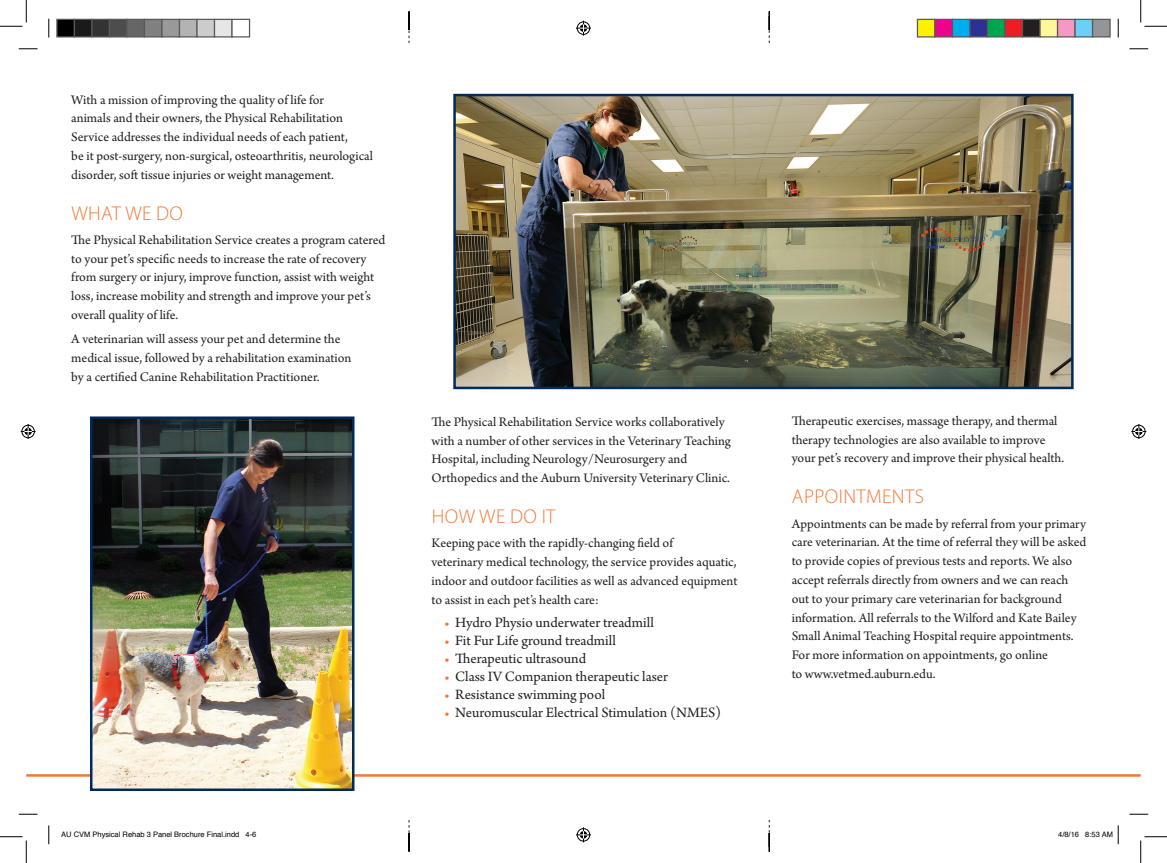
<style>
.page{position:relative;width:1167px;height:863px;background:#fff}
.page>*{position:absolute;margin:0;border:0;box-sizing:border-box;transform-origin:0 0}
.t1{font:300 20px "Myriad Pro";letter-spacing:.02em;color:#f37736}
.t2{font:15px "Arno Pro";color:#231f20}
.t3{font:13.75px/18.8px "Arno Pro";color:#231f20}
.t4{font:7.5px "Helvetica";color:#000}
.s1{color:#00295c}
.s2{color:#f37736}
</style>
<div class="page">
<hr style="left:26px;top:774px;width:1114px;height:2px;background:#f37736">
<img style="left:456px;top:97px;width:614px;height:289px">
<div style="left:453px;top:94px;width:620px;height:295px;border:2px solid #00295c"></div>
<img style="left:93px;top:419px;width:258px;height:369px">
<div style="left:90px;top:416px;width:264px;height:375px;border:2px solid #00295c"></div>
<svg style="left:19px;top:48px;width:19px;height:2px"></svg>
<svg style="left:1129px;top:48px;width:19px;height:2px"></svg>
<svg style="left:19px;top:813px;width:19px;height:2px"></svg>
<svg style="left:1129px;top:813px;width:19px;height:2px"></svg>
<svg style="left:48px;top:19px;width:2px;height:19px"></svg>
<svg style="left:48px;top:825px;width:2px;height:19px"></svg>
<svg style="left:1117px;top:19px;width:1px;height:19px"></svg>
<svg style="left:0;top:0;width:27px;height:27px"></svg>
<svg style="left:0;top:836px;width:27px;height:26px"></svg>
<svg style="left:1140px;top:0;width:26px;height:27px"></svg>
<svg style="left:1140px;top:836px;width:26px;height:26px"></svg>
<svg style="left:576px;top:21px;width:15px;height:15px"></svg>
<svg style="left:576px;top:827px;width:15px;height:15px"></svg>
<svg style="left:21px;top:424px;width:15px;height:15px"></svg>
<svg style="left:1131px;top:424px;width:15px;height:15px"></svg>
<div style="left:57px;top:19px;width:17px;height:18px;background:#000"></div>
<div style="left:56px;top:19px;width:19px;height:19px;border:1px solid #595959"></div>
<div style="left:74px;top:19px;width:18px;height:18px;background:#1a1a1a"></div>
<div style="left:74px;top:19px;width:18px;height:19px;border:1px solid #595959"></div>
<div style="left:92px;top:19px;width:17px;height:18px;background:#333"></div>
<div style="left:91px;top:19px;width:19px;height:19px;border:1px solid #595959"></div>
<div style="left:109px;top:19px;width:18px;height:18px;background:#4d4d4d"></div>
<div style="left:109px;top:19px;width:19px;height:19px;border:1px solid #595959"></div>
<div style="left:127px;top:19px;width:17px;height:18px;background:#666"></div>
<div style="left:126px;top:19px;width:19px;height:19px;border:1px solid #595959"></div>
<div style="left:144px;top:19px;width:18px;height:18px;background:#808080"></div>
<div style="left:144px;top:19px;width:18px;height:19px;border:1px solid #595959"></div>
<div style="left:162px;top:19px;width:17px;height:18px;background:#999"></div>
<div style="left:161px;top:19px;width:19px;height:19px;border:1px solid #595959"></div>
<div style="left:179px;top:19px;width:18px;height:18px;background:#b3b3b3"></div>
<div style="left:179px;top:19px;width:19px;height:19px;border:1px solid #595959"></div>
<div style="left:197px;top:19px;width:17px;height:18px;background:#ccc"></div>
<div style="left:196px;top:19px;width:19px;height:19px;border:1px solid #595959"></div>
<div style="left:214px;top:19px;width:18px;height:18px;background:#e6e6e6"></div>
<div style="left:214px;top:19px;width:18px;height:19px;border:1px solid #595959"></div>
<div style="left:231px;top:19px;width:19px;height:19px;border:1px solid #595959"></div>
<div style="left:917px;top:19px;width:17px;height:18px;background:#fff101"></div>
<div style="left:916px;top:19px;width:19px;height:19px;border:1px solid #595959"></div>
<div style="left:934px;top:19px;width:18px;height:18px;background:#ed028c"></div>
<div style="left:934px;top:19px;width:18px;height:19px;border:1px solid #595959"></div>
<div style="left:952px;top:19px;width:17px;height:18px;background:#00aeef"></div>
<div style="left:951px;top:19px;width:19px;height:19px;border:1px solid #595959"></div>
<div style="left:969px;top:19px;width:18px;height:18px;background:#2e3092"></div>
<div style="left:969px;top:19px;width:19px;height:19px;border:1px solid #595959"></div>
<div style="left:987px;top:19px;width:17px;height:18px;background:#00a54f"></div>
<div style="left:986px;top:19px;width:19px;height:19px;border:1px solid #595959"></div>
<div style="left:1004px;top:19px;width:18px;height:18px;background:#ee1d23"></div>
<div style="left:1004px;top:19px;width:18px;height:19px;border:1px solid #595959"></div>
<div style="left:1022px;top:19px;width:17px;height:18px;background:#231f20"></div>
<div style="left:1021px;top:19px;width:19px;height:19px;border:1px solid #595959"></div>
<div style="left:1039px;top:19px;width:18px;height:18px;background:#fff79a"></div>
<div style="left:1039px;top:19px;width:19px;height:19px;border:1px solid #595959"></div>
<div style="left:1057px;top:19px;width:17px;height:18px;background:#f499c2"></div>
<div style="left:1056px;top:19px;width:19px;height:19px;border:1px solid #595959"></div>
<div style="left:1074px;top:19px;width:18px;height:18px;background:#6bcff6"></div>
<div style="left:1074px;top:19px;width:18px;height:19px;border:1px solid #595959"></div>
<div style="left:1092px;top:19px;width:17px;height:18px;background:#939598"></div>
<div style="left:1091px;top:19px;width:19px;height:19px;border:1px solid #595959"></div>
<svg style="left:1117px;top:825px;width:1px;height:19px"></svg>
<svg style="left:408px;top:11px;width:2px;height:32px"></svg>
<svg style="left:408px;top:820px;width:2px;height:31px"></svg>
<svg style="left:768px;top:11px;width:2px;height:32px"></svg>
<svg style="left:768px;top:820px;width:2px;height:31px"></svg>
<p class="t3" style="left:71px;top:91px;width:303px">With a mission of improving the quality of life for<br>animals and their owners, the Physical Rehabilitation Service addresses the individual needs of each patient,<br>be it post-surgery, non-surgical, osteoarthritis, neurological disorder, soft tissue injuries or weight management<span class="s1">.</span></p>
<h1 class="t1" style="left:71px;top:201px;width:113px">WHAT WE DO</h1>
<p class="t3" style="left:71px;top:231px;width:315px">The Physical Rehabilitation Service creates a program catered to your pet’s specific needs to increase the rate of recovery from surgery or injury, improve function, assist with weight loss, increase mobility and strength and improve your pet’s overall quality of life.</p>
<p class="t3" style="left:71px;top:330px;width:282px">A veterinarian will assess your pet and determine the medical issue, followed by a rehabilitation examination by a certified Canine Rehabilitation Practitioner.</p>
<p class="t3" style="left:431px;top:413px;width:301px">The Physical Rehabilitation Service works collaboratively with a number of other services in the Veterinary Teaching Hospital, including Neurology/Neurosurgery and Orthopedics and the Auburn University Veterinary Clinic.</p>
<h1 class="t1" style="left:431px;top:504px;width:125px">HOW WE DO IT</h1>
<p class="t3" style="left:431px;top:534px;width:307px">Keeping pace with the rapidly-changing field of<br>veterinary medical technology, the service provides aquatic, indoor and outdoor facilities as well as advanced equipment to assist in each pet’s health care:</p>
<p class="t2" style="left:444px;top:614px;width:211px"><span class="s2">•</span> Hydro Physio underwater treadmill</p>
<p class="t2" style="left:444px;top:632px;width:173px"><span class="s2">•</span> Fit Fur Life ground treadmill</p>
<p class="t2" style="left:444px;top:650px;width:144px"><span class="s2">•</span> Therapeutic ultrasound</p>
<p class="t2" style="left:444px;top:668px;width:225px"><span class="s2">•</span> Class IV Companion therapeutic laser</p>
<p class="t2" style="left:444px;top:686px;width:163px"><span class="s2">•</span> Resistance swimming pool</p>
<p class="t2" style="left:444px;top:704px;width:278px"><span class="s2">•</span> Neuromuscular Electrical Stimulation (NMES)</p>
<p class="t3" style="left:791px;top:412px;width:274px">Therapeutic exercises, massage therapy, and thermal therapy technologies are also available to improve your pet’s recovery and improve their physical health.</p>
<h1 class="t1" style="left:791px;top:484px;width:134px">APPOINTMENTS</h1>
<p class="t3" style="left:791px;top:515px;width:296px">Appointments can be made by referral from your primary care veterinarian. At the time of referral they will be asked to provide copies of previous tests and reports. We also accept referrals directly from owners and we can reach out to your primary care veterinarian for background information. All referrals to the Wilford and Kate Bailey Small Animal Teaching Hospital require appointments.<br>For more information on appointments, go online<br>to www.vetmed.auburn.edu.</p>
<p class="t4" style="left:61px;top:828px;width:197px">AU CVM Physical Rehab 3 Panel Brochure Final.indd 4-6</p>
<p class="t4" style="left:1058px;top:828px;width:57px">4/8/16 8:53 AM</p>
</div>
